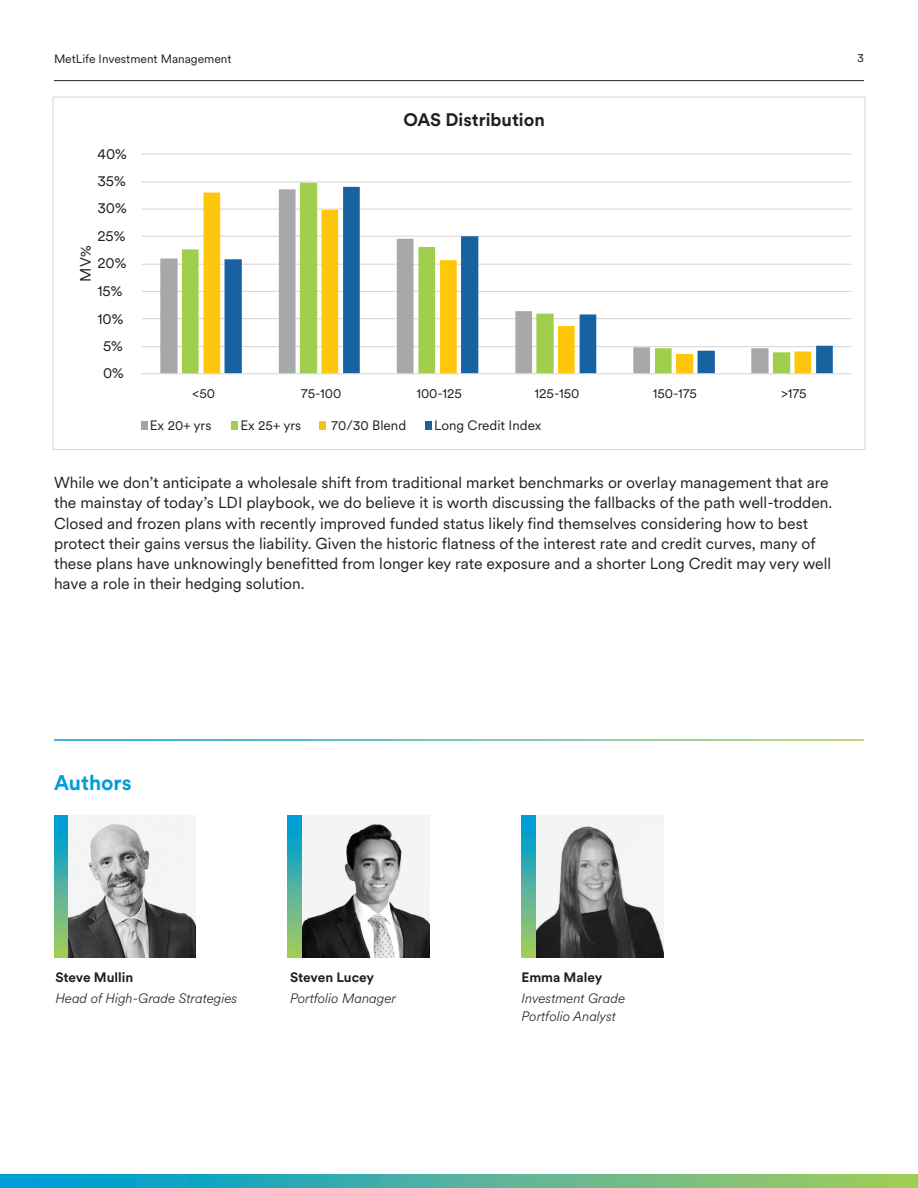
<style>
.page{position:relative;width:918px;height:1188px;background:#fff}
.page>*{position:absolute;margin:0;border:0;box-sizing:border-box;transform-origin:0 0}
.t1{font:700 21px "Met Life Circular";color:#009cdc}
.t2{font:700 18px "Met Life Circular";color:#231f20}
.t3{font:15.75px/20.2px "Met Life Circular";color:#231f20}
.t4{font:15px "Met Life Circular";color:#231f20}
.t5{font:13.5px "Met Life Circular";color:#231f20}
.t6{font:italic 300 13.5px/18px "Met Life Circular";color:#231f20}
.t7{font:700 13.5px "Met Life Circular";color:#231f20}
.t8{font:12px "Met Life Circular";color:#231f20}
</style>
<div class="page">
<svg style="left:0;top:1174px;width:918px;height:14px;background:#4db29d"></svg>
<hr style="left:54px;top:80px;width:810px;height:1px;background:#231f20">
<img style="left:68px;top:816px;width:128px;height:141px">
<svg style="left:54px;top:816px;width:14px;height:141px;background:#4db29d"></svg>
<img style="left:301px;top:816px;width:129px;height:141px">
<svg style="left:288px;top:816px;width:13px;height:141px;background:#4db29d"></svg>
<img style="left:535px;top:816px;width:128px;height:141px">
<svg style="left:522px;top:816px;width:13px;height:141px;background:#4db29d"></svg>
<hr style="left:142px;top:346px;width:709px;height:1px;background:#dad9d8">
<hr style="left:142px;top:318px;width:709px;height:1px;background:#dad9d8">
<hr style="left:142px;top:291px;width:709px;height:1px;background:#dad9d8">
<hr style="left:142px;top:264px;width:709px;height:1px;background:#dad9d8">
<hr style="left:142px;top:236px;width:709px;height:1px;background:#dad9d8">
<hr style="left:142px;top:209px;width:709px;height:1px;background:#dad9d8">
<hr style="left:142px;top:181px;width:709px;height:1px;background:#dad9d8">
<hr style="left:142px;top:153px;width:709px;height:1px;background:#dad9d8">
<svg style="left:160px;top:208px;width:22px;height:165px;fill:#a7a8aa"></svg>
<svg style="left:182px;top:183px;width:178px;height:190px"></svg>
<svg style="left:204px;top:193px;width:21px;height:180px;fill:#fec70c"></svg>
<svg style="left:225px;top:187px;width:608px;height:186px"></svg>
<hr style="left:142px;top:373px;width:709px;height:1px;background:#dad9d8">
<div style="left:141px;top:421px;width:6px;height:9px;background:#a5a4a4"></div>
<div style="left:231px;top:421px;width:7px;height:9px;background:#a1ce4c"></div>
<div style="left:320px;top:421px;width:6px;height:9px;background:#fcc011"></div>
<div style="left:425px;top:421px;width:6px;height:9px;background:#1862a1"></div>
<p class="t8" style="left:54px;top:51px;width:179px">MetLife Investment Management</p>
<p class="t8" style="left:857px;top:50px;width:8px">3</p>
<p class="t4" style="left:97px;top:144px;width:31px">40%</p>
<p class="t4" style="left:97px;top:171px;width:30px">35%</p>
<p class="t4" style="left:97px;top:198px;width:31px">30%</p>
<p class="t4" style="left:97px;top:226px;width:30px">25%</p>
<p class="t4" style="left:76px;top:282px;width:37px;rotate:-90deg">MV%</p>
<p class="t4" style="left:97px;top:253px;width:31px">20%</p>
<p class="t4" style="left:97px;top:280px;width:27px">15%</p>
<p class="t4" style="left:97px;top:308px;width:27px">10%</p>
<p class="t4" style="left:103px;top:335px;width:21px">5%</p>
<p class="t4" style="left:103px;top:363px;width:22px">0%</p>
<p class="t2" style="left:403px;top:107px;width:143px">OAS Distribution</p>
<p class="t5" style="left:193px;top:384px;width:24px">&lt;50</p>
<p class="t5" style="left:301px;top:384px;width:42px">75-100</p>
<p class="t5" style="left:416px;top:384px;width:47px">100-125</p>
<p class="t5" style="left:535px;top:384px;width:46px">125-150</p>
<p class="t5" style="left:653px;top:384px;width:46px">150-175</p>
<p class="t5" style="left:781px;top:384px;width:27px">&gt;175</p>
<p class="t5" style="left:150px;top:416px;width:63px">Ex 20+ yrs</p>
<p class="t5" style="left:240px;top:416px;width:62px">Ex 25+ yrs</p>
<p class="t5" style="left:331px;top:416px;width:77px">70/30 Blend</p>
<p class="t5" style="left:434px;top:416px;width:109px">Long Credit Index</p>
<p class="t3" style="left:54px;top:472px;width:780px">While we don’t anticipate a wholesale shift from traditional market benchmarks or overlay management that are the mainstay of today’s LDI playbook, we do believe it is worth discussing the fallbacks of the path well-trodden.<br>Closed and frozen plans with recently improved funded status likely find themselves considering how to best protect their gains versus the liability. Given the historic flatness of the interest rate and credit curves, many of these plans have unknowingly benefitted from longer key rate exposure and a shorter Long Credit may very well have a role in their hedging solution.</p>
<h1 class="t1" style="left:54px;top:768px;width:79px">Authors</h1>
<p class="t7" style="left:55px;top:968px;width:80px">Steve Mullin</p>
<p class="t6" style="left:55px;top:988px;width:184px">Head of High-Grade Strategies</p>
<p class="t7" style="left:290px;top:968px;width:86px">Steven Lucey</p>
<p class="t6" style="left:290px;top:988px;width:108px">Portfolio Manager</p>
<p class="t7" style="left:522px;top:968px;width:82px">Emma Maley</p>
<p class="t6" style="left:522px;top:988px;width:105px">Investment Grade<br>Portfolio Analyst</p>
</div>
